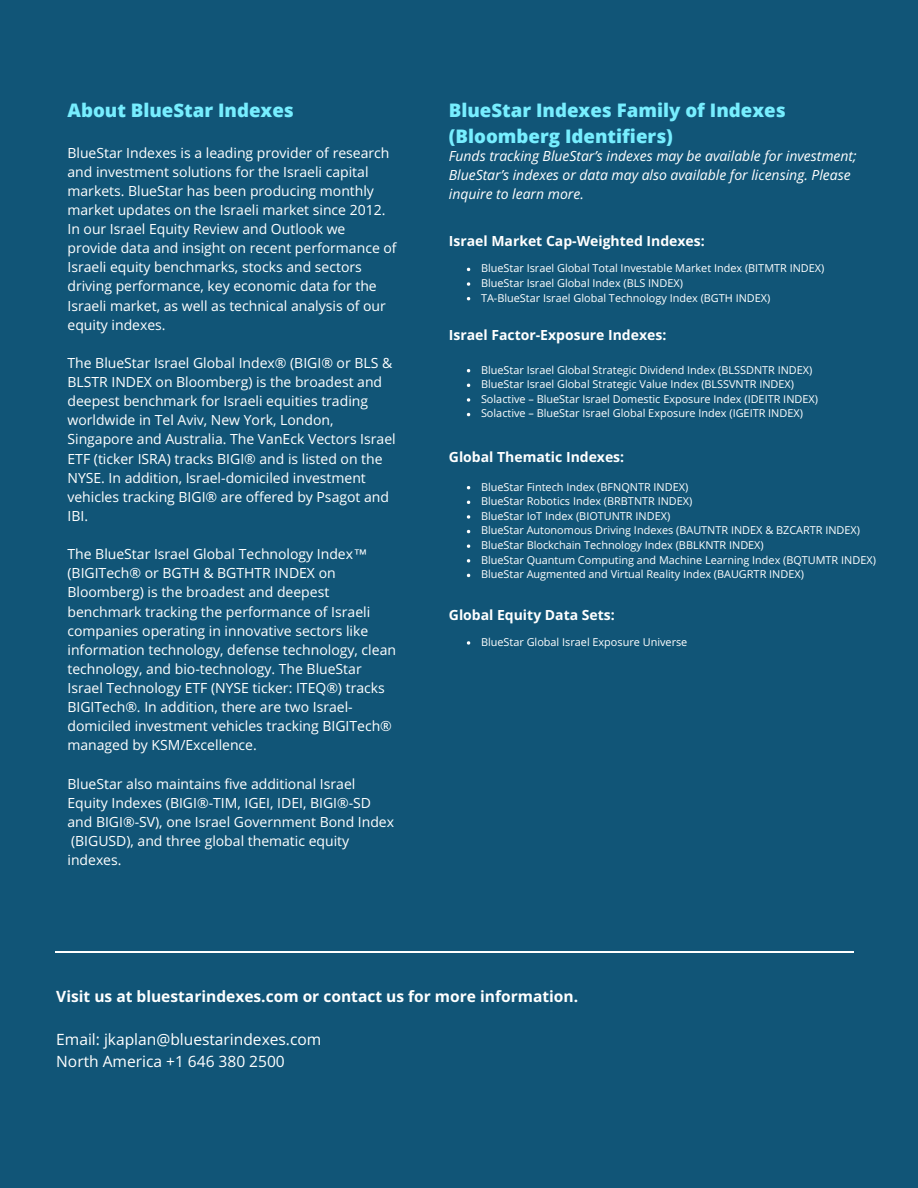
<style>
.page{position:relative;width:918px;height:1188px;background:#157}
.page>*{position:absolute;margin:0;border:0;box-sizing:border-box;transform-origin:0 0}
.t1{font:800 18.75px/25.8px "Open Sans";color:#7ef}
.t2{font:700 15.6px "Open Sans";color:#fff}
.t3{font:15.6px/21.3px "Open Sans";color:#fff}
.t4{font:13.95px/19.2px "Open Sans";color:#fff}
.t5{font:italic 13.95px/19.2px "Open Sans";color:#fff}
.t6{font:700 13.95px "Open Sans";color:#fff}
.t7{font:10.95px/14.7px "Open Sans";color:#fff}
.s1{font-family:"Liberation Sans"}
</style>
<div class="page">
<svg style="left:55px;top:951px;width:10px;height:2px"></svg>
<svg style="left:844px;top:951px;width:10px;height:2px"></svg>
<hr style="left:65px;top:951px;width:65px;height:2px;background:#fff">
<hr style="left:130px;top:951px;width:65px;height:2px;background:#fff">
<hr style="left:194px;top:951px;width:66px;height:2px;background:#fff">
<hr style="left:259px;top:951px;width:65px;height:2px;background:#fff">
<hr style="left:324px;top:951px;width:65px;height:2px;background:#fff">
<hr style="left:389px;top:951px;width:65px;height:2px;background:#fff">
<hr style="left:454px;top:951px;width:65px;height:2px;background:#fff">
<hr style="left:519px;top:951px;width:65px;height:2px;background:#fff">
<hr style="left:584px;top:951px;width:65px;height:2px;background:#fff">
<hr style="left:649px;top:951px;width:65px;height:2px;background:#fff">
<hr style="left:714px;top:951px;width:65px;height:2px;background:#fff">
<hr style="left:779px;top:951px;width:65px;height:2px;background:#fff">
<svg style="left:467px;top:282px;width:3px;height:4px"></svg>
<svg style="left:467px;top:398px;width:3px;height:4px"></svg>
<svg style="left:467px;top:515px;width:3px;height:4px"></svg>
<svg style="left:467px;top:544px;width:3px;height:4px"></svg>
<svg style="left:467px;top:641px;width:3px;height:4px"></svg>
<h1 class="t1" style="left:68px;top:97px;width:228px">About BlueStar Indexes</h1>
<p class="t4" style="left:68px;top:142px;width:331px">BlueStar Indexes is a leading provider of research and investment solutions for the Israeli capital markets. BlueStar has been producing monthly market updates on the Israeli market since 2012.<br>In our Israel Equity Review and Outlook we provide data and insight on recent performance of Israeli equity benchmarks, stocks and sectors driving performance, key economic data for the Israeli market, as well as technical analysis of our equity indexes.</p>
<p class="t4" style="left:68px;top:353px;width:330px">The BlueStar Israel Global Index® (BIGI® or BLS &amp; BLSTR INDEX on Bloomberg) is the broadest and deepest benchmark for Israeli equities trading worldwide in Tel Aviv, New York, London, Singapore and Australia. The VanEck Vectors Israel ETF (ticker ISRA) tracks BIGI® and is listed on the NYSE. In addition, Israel-domiciled investment vehicles tracking BIGI® are offered by Psagot and IBI.</p>
<p class="t4" style="left:68px;top:544px;width:330px">The BlueStar Israel Global Technology Index<span class="s1">™ </span>(BIGITech® or BGTH &amp; BGTHTR INDEX on Bloomberg) is the broadest and deepest benchmark tracking the performance of Israeli companies operating in innovative sectors like information technology, defense technology, clean technology, and bio-technology. The BlueStar Israel Technology ETF (NYSE ticker: ITEQ®) tracks BIGITech®. In addition, there are two Israel&shy;domiciled investment vehicles tracking BIGITech® managed by KSM/Excellence.</p>
<p class="t4" style="left:68px;top:774px;width:328px">BlueStar also maintains five additional Israel Equity Indexes (BIGI®-TIM, IGEI, IDEI, BIGI®-SD and BIGI®-SV), one Israel Government Bond Index (BIGUSD), and three global thematic equity indexes.</p>
<h1 class="t1" style="left:449px;top:97px;width:338px">BlueStar Indexes Family of Indexes (Bloomberg Identifiers)</h1>
<p class="t5" style="left:449px;top:146px;width:409px">Funds tracking BlueStar’s indexes may be available for investment;<br>BlueStar’s indexes or data may also available for licensing. Please inquire to learn more.</p>
<p class="t6" style="left:449px;top:231px;width:257px">Israel Market Cap-Weighted Indexes:</p>
<p class="t7" style="left:481px;top:261px;width:345px">BlueStar Israel Global Total Investable Market Index (BITMTR INDEX)<br>BlueStar Israel Global Index (BLS INDEX)<br>TA-BlueStar Israel Global Technology Index (BGTH INDEX)</p>
<p class="t6" style="left:449px;top:325px;width:219px">Israel Factor-Exposure Indexes:</p>
<p class="t7" style="left:481px;top:362px;width:338px">BlueStar Israel Global Strategic Dividend Index (BLSSDNTR INDEX)<br>BlueStar Israel Global Strategic Value Index (BLSSVNTR INDEX)<br>Solactive – BlueStar Israel Domestic Exposure Index (IDEITR INDEX)<br>Solactive – BlueStar Israel Global Exposure Index (IGEITR INDEX)</p>
<p class="t6" style="left:449px;top:447px;width:177px">Global Thematic Indexes:</p>
<p class="t7" style="left:481px;top:479px;width:396px">BlueStar Fintech Index (BFNQNTR INDEX)<br>BlueStar Robotics Index (BRBTNTR INDEX)<br>BlueStar IoT Index (BIOTUNTR INDEX)<br>BlueStar Autonomous Driving Indexes (BAUTNTR INDEX &amp; BZCARTR INDEX)<br>BlueStar Blockchain Technology Index (BBLKNTR INDEX)<br>BlueStar Quantum Computing and Machine Learning Index (BQTUMTR INDEX)<br>BlueStar Augmented and Virtual Reality Index (BAUGRTR INDEX)</p>
<p class="t6" style="left:449px;top:605px;width:167px">Global Equity Data Sets:</p>
<p class="t7" style="left:481px;top:634px;width:208px">BlueStar Global Israel Exposure Universe</p>
<p class="t2" style="left:56px;top:986px;width:523px">Visit us at bluestarindexes.com or contact us for more information.</p>
<p class="t3" style="left:56px;top:1028px;width:267px">Email: jkaplan@bluestarindexes.com<br>North America +1 646 380 2500</p>
</div>
